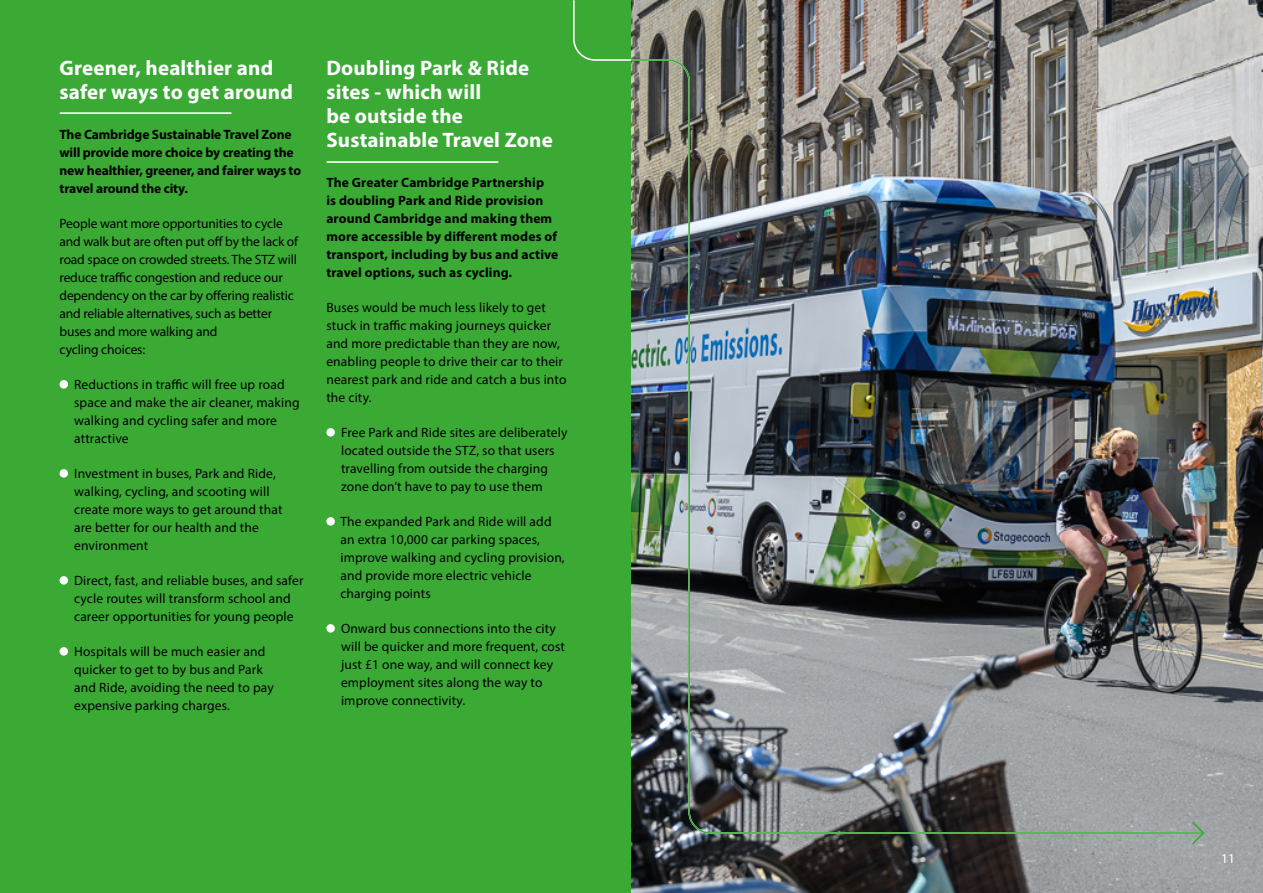
<style>
.page{position:relative;width:1263px;height:893px;background:#fff}
.page>*{position:absolute;margin:0;border:0;box-sizing:border-box;transform-origin:0 0}
.t1{font:700 21px/24px "Myriad Pro";letter-spacing:.01em;color:#fff}
.t2{font:13.5px/18px "Myriad Pro";letter-spacing:.01em;color:#000}
.t3{font:700 13.5px/18px "Myriad Pro";letter-spacing:.005em;color:#000}
.t4{font:13.5px/18px "Myriad Pro";letter-spacing:-.01em;color:#000}
.t5{font:13.5px "Myriad Pro";color:#fff}
</style>
<div class="page">
<div style="left:0;top:0;width:631px;height:893px;background:#3aaa35"></div>
<div style="left:60px;top:380px;width:8px;height:9px;background:#fff;border-radius:50%"></div>
<div style="left:60px;top:469px;width:8px;height:9px;background:#fff;border-radius:50%"></div>
<div style="left:60px;top:576px;width:8px;height:9px;background:#fff;border-radius:50%"></div>
<div style="left:60px;top:647px;width:8px;height:9px;background:#fff;border-radius:50%"></div>
<div style="left:326px;top:428px;width:9px;height:9px;background:#fff;border-radius:50%"></div>
<div style="left:326px;top:517px;width:9px;height:9px;background:#fff;border-radius:50%"></div>
<div style="left:326px;top:624px;width:9px;height:9px;background:#fff;border-radius:50%"></div>
<img style="left:631px;top:0;width:632px;height:893px">
<img style="left:573px;top:0;width:631px;height:61px">
<svg style="left:1190px;top:820px;width:16px;height:26px"></svg>
<img style="left:630px;top:58px;width:574px;height:777px">
<hr style="left:60px;top:112px;width:171px;height:2px;background:#fff">
<hr style="left:327px;top:161px;width:171px;height:2px;background:#fff">
<h1 class="t1" style="left:60px;top:56px;width:235px">Greener, healthier and safer ways to get around</h1>
<p class="t3" style="left:60px;top:125px;width:243px">The Cambridge Sustainable Travel Zone will provide more choice by creating the new healthier, greener, and fairer ways to travel around the city.</p>
<p class="t4" style="left:60px;top:214px;width:240px">People want more opportunities to cycle and walk but are often put off by the lack of road space on crowded streets. The STZ will reduce traffic congestion and reduce our dependency on the car by offering realistic and reliable alternatives, such as better buses and more walking and<br>cycling choices:</p>
<p class="t2" style="left:74px;top:375px;width:227px">Reductions in traffic will free up road space and make the air cleaner, making walking and cycling safer and more attractive</p>
<p class="t2" style="left:74px;top:464px;width:210px">Investment in buses, Park and Ride, walking, cycling, and scooting will create more ways to get around that are better for our health and the environment</p>
<p class="t2" style="left:74px;top:571px;width:231px">Direct, fast, and reliable buses, and safer cycle routes will transform school and career opportunities for young people</p>
<p class="t2" style="left:74px;top:642px;width:201px">Hospitals will be much easier and quicker to get to by bus and Park and Ride, avoiding the need to pay expensive parking charges.</p>
<h1 class="t1" style="left:326px;top:56px;width:228px">Doubling Park &amp; Ride sites - which will<br>be outside the<br>Sustainable Travel Zone</h1>
<p class="t3" style="left:326px;top:173px;width:234px">The Greater Cambridge Partnership<br>is doubling Park and Ride provision around Cambridge and making them more accessible by different modes of transport, including by bus and active travel options, such as cycling.</p>
<p class="t2" style="left:326px;top:298px;width:242px">Buses would be much less likely to get stuck in traffic making journeys quicker and more predictable than they are now, enabling people to drive their car to their nearest park and ride and catch a bus into the city.</p>
<p class="t2" style="left:341px;top:423px;width:228px">Free Park and Ride sites are deliberately located outside the STZ, so that users travelling from outside the charging zone don’t have to pay to use them</p>
<p class="t2" style="left:340px;top:512px;width:226px">The expanded Park and Ride will add an extra 10,000 car parking spaces, improve walking and cycling provision, and provide more electric vehicle charging points</p>
<p class="t2" style="left:341px;top:619px;width:225px">Onward bus connections into the city will be quicker and more frequent, cost just £1 one way, and will connect key employment sites along the way to improve connectivity.</p>
<p class="t5" style="left:1221px;top:850px;width:15px">11</p>
</div>
